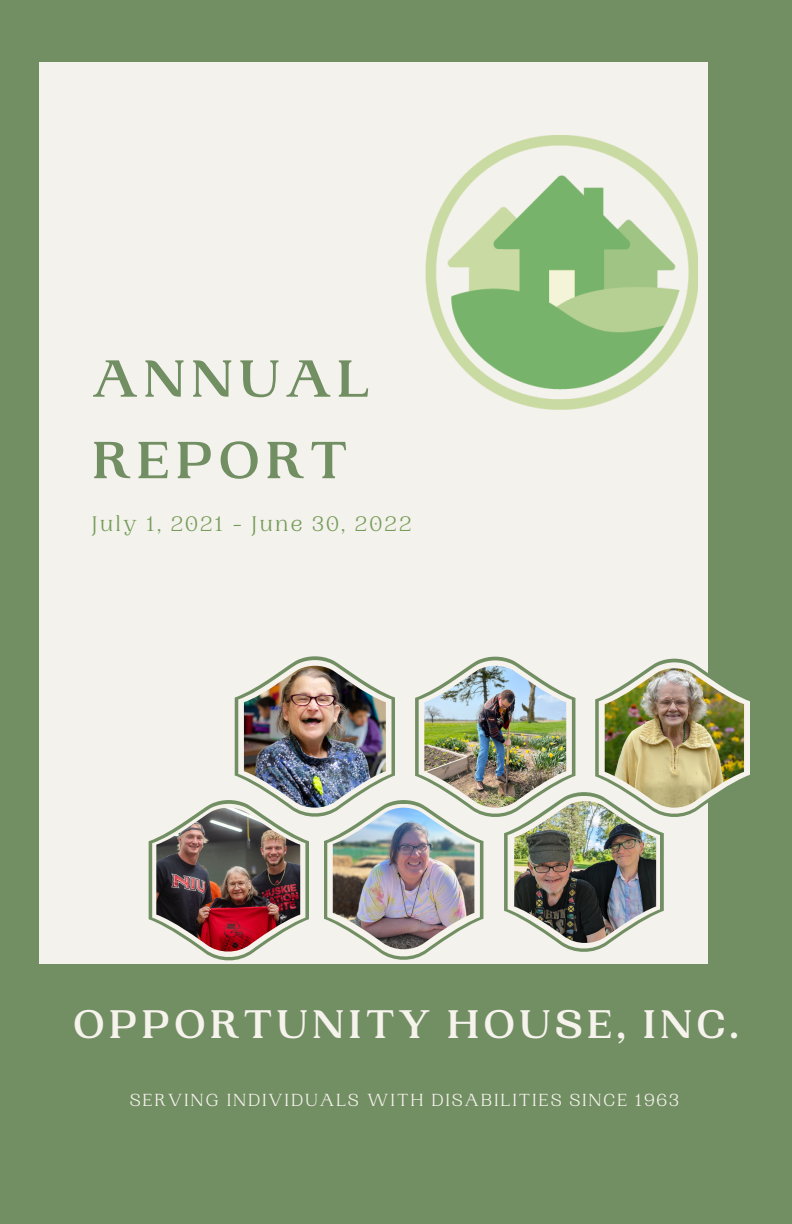
<style>
.page{position:relative;width:792px;height:1224px;background:#728e63}
.page>*{position:absolute;margin:0;border:0;box-sizing:border-box;transform-origin:0 0}
.t1{font:700 55px "PP Woodland";letter-spacing:.095em;color:#728e63}
.t2{font:700 42px "PP Woodland";letter-spacing:.095em;color:#f6f3ed}
.t3{font:22.2px "PP Woodland";letter-spacing:.1em;color:#759c59}
.t4{font:18.4px "PP Woodland";letter-spacing:.1em;color:#f6f3ed}
</style>
<div class="page">
<div style="left:39px;top:63px;width:669px;height:901px;background:#f4f2ec"></div>
<img style="left:149px;top:656px;width:601px;height:304px">
<img style="left:244px;top:666px;width:142px;height:142px">
<img style="left:424px;top:666px;width:142px;height:142px">
<img style="left:156px;top:808px;width:144px;height:144px">
<img style="left:514px;top:801px;width:142px;height:142px">
<img style="left:425px;top:136px;width:273px;height:274px">
<h1 class="t1" style="left:92px;top:347px;width:279px">ANNUAL</h1>
<h1 class="t1" style="left:92px;top:429px;width:257px">REPORT</h1>
<p class="t3" style="left:92px;top:511px;width:321px">July 1, 2021 - June 30, 2022</p>
<h2 class="t2" style="left:73px;top:1000px;width:667px">OPPORTUNITY HOUSE, INC.</h2>
<p class="t4" style="left:130px;top:1090px;width:551px">SERVING INDIVIDUALS WITH DISABILITIES SINCE 1963</p>
</div>
